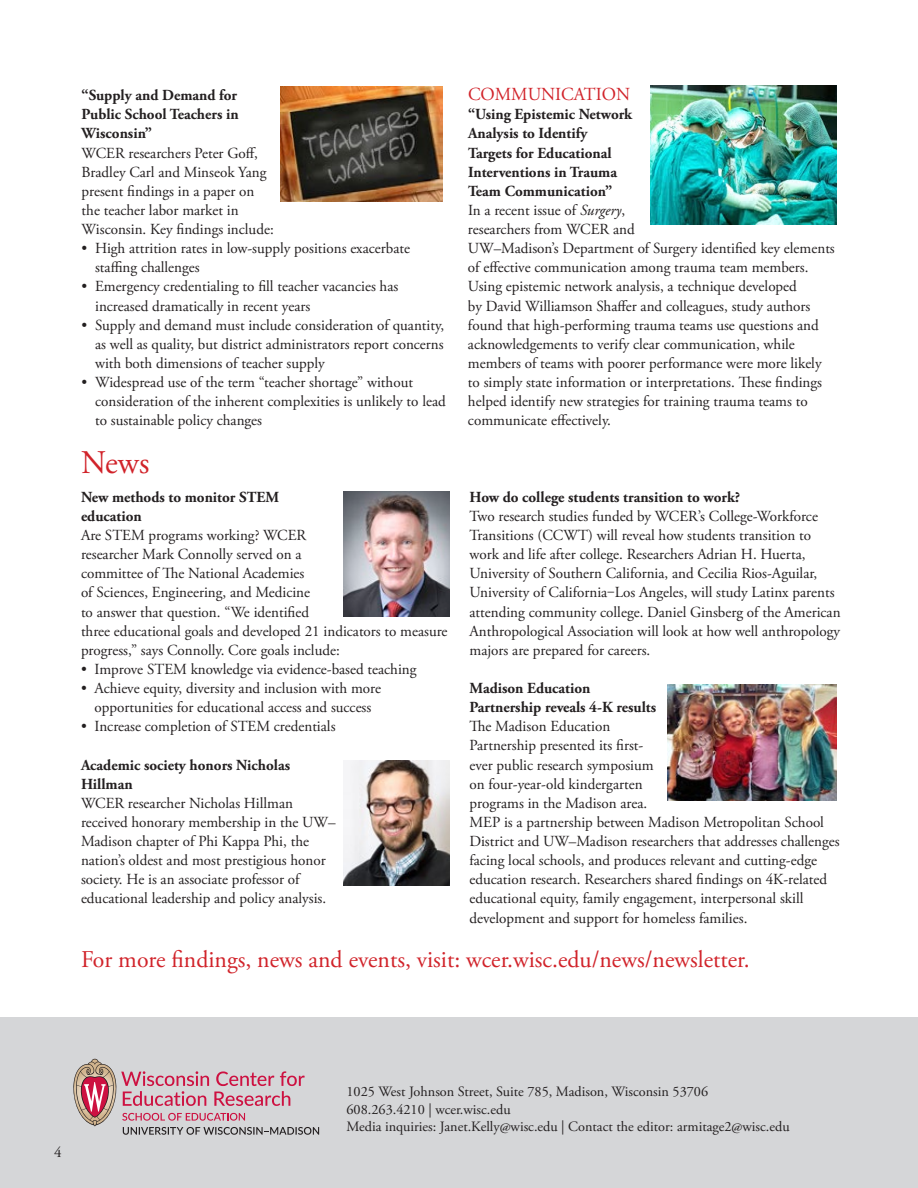
<style>
.page{position:relative;width:918px;height:1188px;background:#fff}
.page>*{position:absolute;margin:0;border:0;box-sizing:border-box;transform-origin:0 0}
.t1{font:33px "Adobe Garamond Pro";color:#d1232a}
.t2{font:24px "Adobe Garamond Pro";color:#d1232a}
.t3{font:18.3px "Adobe Garamond Pro";color:#d1232a}
.t4{font:15.3px/19.2px "Adobe Garamond Pro";color:#231f20}
.t5{font:700 15.3px/19.2px "Adobe Garamond Pro";color:#231f20}
.t6{font:15px "Adobe Garamond Pro";color:#231f20}
.t7{font:14.25px "Adobe Garamond Pro";color:#231f20}
.s1{font-style:italic}
</style>
<div class="page">
<div style="left:0;top:1017px;width:918px;height:171px;background:#d5d6d8"></div>
<svg style="left:73px;top:1059px;width:246px;height:76px"></svg>
<img style="left:281px;top:86px;width:162px;height:116px">
<img style="left:344px;top:491px;width:106px;height:126px">
<img style="left:344px;top:760px;width:106px;height:126px">
<img style="left:651px;top:85px;width:185px;height:140px">
<img style="left:667px;top:685px;width:169px;height:116px">
<p class="t5" style="left:82px;top:86px;width:159px;text-align:justify">“Supply and Demand for Public School Teachers in Wisconsin”</p>
<p class="t4" style="left:82px;top:144px;width:194px">WCER researchers Peter Goff,<br>Bradley Carl and Minseok Yang present findings in a paper on the teacher labor market in<br>Wisconsin. Key findings include:</p>
<p class="t4" style="left:95px;top:239px;width:316px;text-indent:-14px">• High attrition rates in low-supply positions exacerbate staffing challenges</p>
<p class="t4" style="left:95px;top:277px;width:305px;text-indent:-14px">• Emergency credentialing to fill teacher vacancies has increased dramatically in recent years</p>
<p class="t4" style="left:95px;top:316px;width:351px;text-align:justify;text-indent:-14px">• Supply and demand must include consideration of quantity, as well as quality, but district administrators report concerns with both dimensions of teacher supply</p>
<p class="t4" style="left:95px;top:373px;width:352px;text-indent:-14px">• Widespread use of the term “teacher shortage” without consideration of the inherent complexities is unlikely to lead to sustainable policy changes</p>
<p class="t1" style="left:81px;top:443px;width:70px">News</p>
<p class="t5" style="left:81px;top:488px;width:200px">New methods to monitor STEM education</p>
<p class="t4" style="left:81px;top:526px;width:368px">Are STEM programs working? WCER<br>researcher Mark Connolly served on a<br>committee of The National Academies<br>of Sciences, Engineering, and Medicine<br>to answer that question. “We identified<br>three educational goals and developed 21 indicators to measure progress,” says Connolly. Core goals include:</p>
<p class="t4" style="left:81px;top:660px;width:337px">• Improve STEM knowledge via evidence-based teaching</p>
<p class="t4" style="left:81px;top:679px;width:302px;text-align:center">• Achieve equity, diversity and inclusion with more opportunities for educational access and success</p>
<p class="t4" style="left:81px;top:717px;width:256px">• Increase completion of STEM credentials</p>
<p class="t5" style="left:81px;top:755px;width:211px">Academic society honors Nicholas<br>Hillman</p>
<p class="t4" style="left:81px;top:794px;width:256px">WCER researcher Nicholas Hillman received honorary membership in the UW– Madison chapter of Phi Kappa Phi, the nation’s oldest and most prestigious honor society. He is an associate professor of educational leadership and policy analysis.</p>
<p class="t3" style="left:468px;top:83px;width:164px">COMMUNICATION</p>
<p class="t5" style="left:468px;top:105px;width:166px">“Using Epistemic Network<br>Analysis to Identify<br>Targets for Educational<br>Interventions in Trauma<br>Team Communication”</p>
<p class="t4" style="left:468px;top:201px;width:368px">In a recent issue of <span class="s1">Surgery</span>,<br>researchers from WCER and<br>UW–Madison’s Department of Surgery identified key elements of effective communication among trauma team members.<br>Using epistemic network analysis, a technique developed<br>by David Williamson Shaffer and colleagues, study authors found that high-performing trauma teams use questions and acknowledgements to verify clear communication, while members of teams with poorer performance were more likely to simply state information or interpretations. These findings helped identify new strategies for training trauma teams to communicate effectively.</p>
<p class="t5" style="left:470px;top:488px;width:272px">How do college students transition to work?</p>
<p class="t4" style="left:470px;top:507px;width:373px">Two research studies funded by WCER’s College-Workforce Transitions (CCWT) will reveal how students transition to work and life after college. Researchers Adrian H. Huerta, University of Southern California, and Cecilia Rios-Aguilar, University of California‒Los Angeles, will study Latinx parents attending community college. Daniel Ginsberg of the American Anthropological Association will look at how well anthropology majors are prepared for careers.</p>
<p class="t5" style="left:470px;top:679px;width:188px">Madison Education<br>Partnership reveals 4-K results</p>
<p class="t4" style="left:470px;top:717px;width:372px">The Madison Education<br>Partnership presented its first-<br>ever public research symposium<br>on four-year-old kindergarten<br>programs in the Madison area.<br>MEP is a partnership between Madison Metropolitan School District and UW–Madison researchers that addresses challenges facing local schools, and produces relevant and cutting-edge education research. Researchers shared findings on 4K-related educational equity, family engagement, interpersonal skill development and support for homeless families.</p>
<p class="t2" style="left:81px;top:945px;width:670px">For more findings, news and events, visit: wcer.wisc.edu/news/newsletter.</p>
<p class="t6" style="left:54px;top:1143px;width:9px">4</p>
<p class="t7" style="left:346px;top:1083px;width:363px">1025 West Johnson Street, Suite 785, Madison, Wisconsin 53706</p>
<p class="t7" style="left:346px;top:1100px;width:166px">608.263.4210 | wcer.wisc.edu</p>
<p class="t7" style="left:346px;top:1118px;width:445px">Media inquiries: Janet.Kelly@wisc.edu | Contact the editor: armitage2@wisc.edu</p>
</div>
